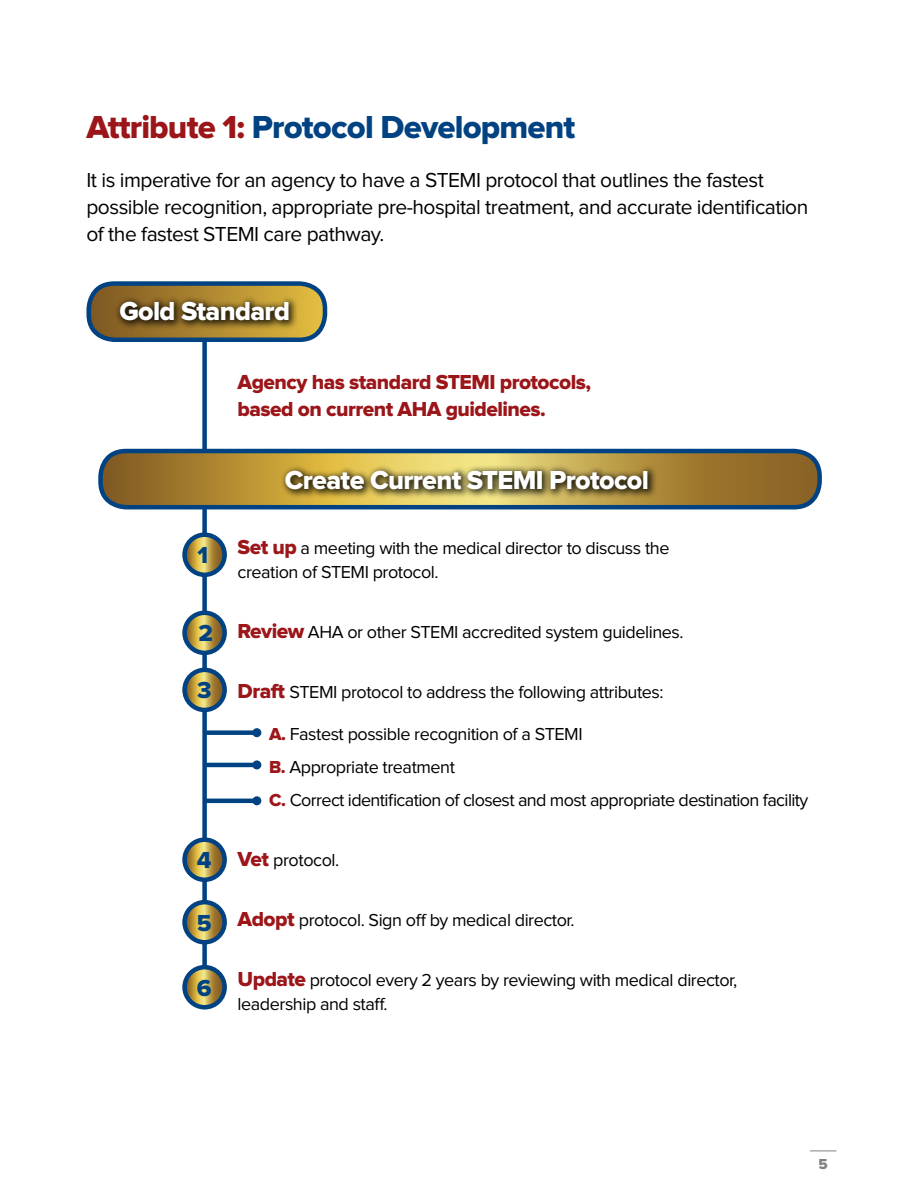
<style>
.page{position:relative;width:918px;height:1202px;background:#fff}
.page>*{position:absolute;margin:0;border:0;box-sizing:border-box;transform-origin:0 0}
.t1{font:33px "Proxima Nova Extrabld";letter-spacing:-.025em;color:#004282}
.t2{font:27px "Proxima Nova Extrabld";letter-spacing:-.025em;color:#fff}
.t3{font:24px "Proxima Nova Extrabld";color:#004282}
.t4{font:21px/27px "Proxima Nova";letter-spacing:-.025em;color:#000}
.t5{font:21px/27px "Proxima Nova Extrabld";letter-spacing:-.025em;color:#9c1519}
.t6{font:18px/24px "Proxima Nova";letter-spacing:-.025em;color:#000}
.t7{font:15px "Proxima Nova Extrabld";color:#808285}
.s1{color:#9c1519}
.s2{font-family:"Proxima Nova Extrabld";font-size:21px;color:#9c1519}
.s3{font-family:"Proxima Nova Extrabld";color:#9c1519}
</style>
<div class="page">
<svg style="left:810px;top:1150px;width:26px;height:1px"></svg>
<svg style="left:91px;top:286px;width:233px;height:53px;background:#a7873a"></svg>
<div style="left:86px;top:281px;width:241px;height:61px;border:4px solid #004282;border-radius:26px"></div>
<div style="left:202px;top:342px;width:5px;height:625px;background:#004282"></div>
<div style="left:114px;top:295px;width:185px;height:35px;background:#000;opacity:.75"></div>
<svg style="left:185px;top:613px;width:40px;height:40px"></svg>
<div style="left:182px;top:610px;width:45px;height:45px;border:4px solid #004282;border-radius:50%"></div>
<svg style="left:185px;top:670px;width:40px;height:40px"></svg>
<div style="left:182px;top:667px;width:45px;height:45px;border:4px solid #004282;border-radius:50%"></div>
<svg style="left:185px;top:839px;width:40px;height:40px"></svg>
<div style="left:182px;top:837px;width:45px;height:45px;border:4px solid #004282;border-radius:50%"></div>
<svg style="left:185px;top:902px;width:40px;height:40px"></svg>
<div style="left:182px;top:900px;width:45px;height:44px;border:4px solid #004282;border-radius:50%"></div>
<svg style="left:185px;top:967px;width:40px;height:40px"></svg>
<div style="left:182px;top:965px;width:45px;height:44px;border:4px solid #004282;border-radius:50%"></div>
<svg style="left:185px;top:534px;width:40px;height:41px"></svg>
<div style="left:182px;top:532px;width:45px;height:45px;border:4px solid #004282;border-radius:50%"></div>
<svg style="left:101px;top:452px;width:718px;height:55px;background:#ac8a3b"></svg>
<div style="left:98px;top:449px;width:724px;height:60px;border:4px solid #004282;border-radius:26px"></div>
<div style="left:280px;top:464px;width:378px;height:35px;background:#000;opacity:.75"></div>
<div style="left:205px;top:730px;width:52px;height:5px;background:#004282"></div>
<div style="left:252px;top:728px;width:9px;height:9px;background:#004282;border-radius:50%"></div>
<div style="left:205px;top:762px;width:52px;height:5px;background:#004282"></div>
<div style="left:252px;top:760px;width:9px;height:9px;background:#004282;border-radius:50%"></div>
<div style="left:205px;top:798px;width:52px;height:5px;background:#004282"></div>
<div style="left:252px;top:796px;width:9px;height:9px;background:#004282;border-radius:50%"></div>
<h1 class="t1" style="left:86px;top:112px;width:490px"><span class="s1">Attribute 1:</span> Protocol Development</h1>
<p class="t4" style="left:86px;top:167px;width:723px">It is imperative for an agency to have a STEMI protocol that outlines the fastest possible recognition, appropriate pre-hospital treatment, and accurate identification of the fastest STEMI care pathway.</p>
<h2 class="t2" style="left:119px;top:298px;width:172px">Gold Standard</h2>
<p class="t5" style="left:238px;top:370px;width:355px">Agency has standard STEMI protocols, based on current AHA guidelines.</p>
<h3 class="t3" style="left:197px;top:544px;width:12px">1</h3>
<h3 class="t3" style="left:198px;top:622px;width:16px">2</h3>
<h3 class="t3" style="left:197px;top:679px;width:16px">3</h3>
<h3 class="t3" style="left:197px;top:849px;width:16px">4</h3>
<h3 class="t3" style="left:197px;top:911px;width:16px">5</h3>
<h3 class="t3" style="left:197px;top:976px;width:16px">6</h3>
<h2 class="t2" style="left:285px;top:467px;width:366px">Create Current STEMI Protocol</h2>
<p class="t6" style="left:238px;top:536px;width:433px"><span class="s2">Set up</span> a meeting with the medical director to discuss the creation of STEMI protocol.</p>
<p class="t6" style="left:238px;top:620px;width:447px"><span class="s2">Review</span> AHA or other STEMI accredited system guidelines.</p>
<p class="t6" style="left:238px;top:680px;width:428px"><span class="s2">Draft</span> STEMI protocol to address the following attributes:</p>
<p class="t6" style="left:269px;top:718px;width:541px;line-height:33px"><span class="s3">A.</span> Fastest possible recognition of a STEMI<br><span class="s3">B.</span> Appropriate treatment<br><span class="s3">C.</span> Correct identification of closest and most appropriate destination facility</p>
<p class="t6" style="left:238px;top:848px;width:103px"><span class="s2">Vet</span> protocol.</p>
<p class="t6" style="left:238px;top:908px;width:339px"><span class="s2">Adopt</span> protocol. Sign off by medical director.</p>
<p class="t6" style="left:238px;top:968px;width:501px"><span class="s2">Update</span> protocol every 2 years by reviewing with medical director, leadership and staff.</p>
<p class="t7" style="left:819px;top:1157px;width:11px">5</p>
</div>
